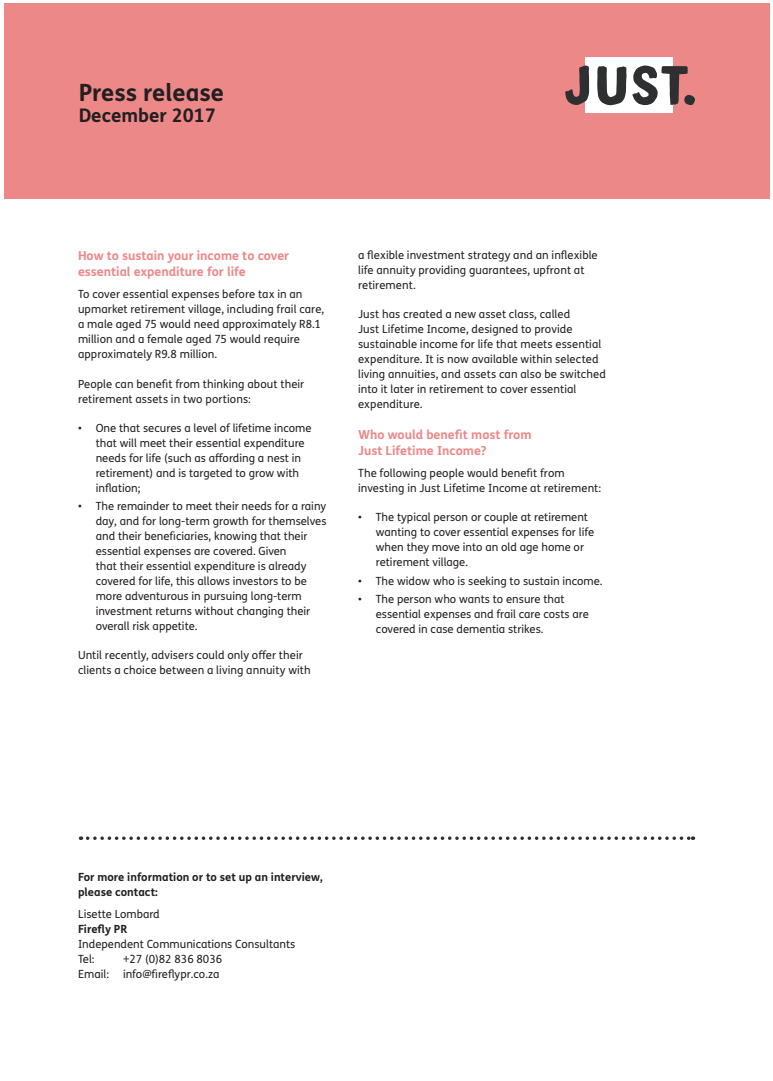
<style>
.page{position:relative;width:773px;height:1081px;background:#fff}
.page>*{position:absolute;margin:0;border:0;box-sizing:border-box;transform-origin:0 0}
.Date{font:700 23.75px "Just Sans";color:#231f20}
.Date-2{font:700 18.75px "Just Sans";color:#231f20}
.Sub_headings{font:700 12.5px/16.2px "Just Sans";color:#ed8888}
.Body__Copy_Space_aft{font:11.25px/15px "Just Sans";color:#231f20}
.Body__Copy{font:700 11.25px/15px "Just Sans";color:#231f20}
.Body__Copy-2{font:11.25px "Just Sans";color:#231f20}
.Body__Copy_Space_aft-2{font:700 11.25px "Just Sans";color:#231f20}
</style>
<div class="page">
<div style="left:4px;top:4px;width:765px;height:195px;background:#ed8888"></div>
<div style="left:585px;top:58px;width:87px;height:55px;background:#fff"></div>
<svg style="left:565px;top:65px;width:129px;height:48px"></svg>
<svg style="left:88px;top:836px;width:605px;height:4px"></svg>
<p class="Date" style="left:79px;top:74px;width:147px">Press release</p>
<p class="Date-2" style="left:79px;top:101px;width:139px">December 2017</p>
<p class="Sub_headings" style="left:78px;top:247px;width:213px">How to sustain your income to cover essential expenditure for life</p>
<p class="Body__Copy_Space_aft" style="left:78px;top:287px;width:248px">To cover essential expenses before tax in an upmarket retirement village, including frail care, a male aged 75 would need approximately R8.1 million and a female aged 75 would require approximately R9.8 million.</p>
<p class="Body__Copy_Space_aft" style="left:78px;top:376px;width:228px">People can benefit from thinking about their retirement assets in two portions:</p>
<p class="Body__Copy_Space_aft" style="left:96px;top:420px;width:217px;text-indent:-18px">• One that secures a level of lifetime income that will meet their essential expenditure needs for life (such as affording a nest in retirement) and is targeted to grow with inflation;</p>
<p class="Body__Copy_Space_aft" style="left:96px;top:498px;width:232px;text-indent:-18px">• The remainder to meet their needs for a rainy day, and for long-term growth for themselves and their beneficiaries, knowing that their essential expenses are covered. Given<br>that their essential expenditure is already covered for life, this allows investors to be more adventurous in pursuing long-term investment returns without changing their overall risk appetite.</p>
<p class="Body__Copy_Space_aft" style="left:78px;top:648px;width:234px">Until recently, advisers could only offer their clients a choice between a living annuity with</p>
<p class="Body__Copy_Space_aft" style="left:358px;top:247px;width:241px">a flexible investment strategy and an inflexible life annuity providing guarantees, upfront at retirement.</p>
<p class="Body__Copy_Space_aft" style="left:358px;top:306px;width:249px">Just has created a new asset class, called<br>Just Lifetime Income, designed to provide sustainable income for life that meets essential expenditure. It is now available within selected living annuities, and assets can also be switched into it later in retirement to cover essential expenditure.</p>
<p class="Sub_headings" style="left:358px;top:425px;width:175px">Who would benefit most from<br>Just Lifetime Income?</p>
<p class="Body__Copy_Space_aft" style="left:358px;top:465px;width:245px">The following people would benefit from investing in Just Lifetime Income at retirement:</p>
<p class="Body__Copy_Space_aft" style="left:376px;top:509px;width:220px;text-indent:-18px">• The typical person or couple at retirement wanting to cover essential expenses for life when they move into an old age home or retirement village.</p>
<p class="Body__Copy_Space_aft" style="left:358px;top:573px;width:246px">• The widow who is seeking to sustain income.</p>
<p class="Body__Copy_Space_aft" style="left:376px;top:591px;width:214px;text-indent:-18px">• The person who wants to ensure that essential expenses and frail care costs are covered in case dementia strikes.</p>
<p class="Body__Copy" style="left:78px;top:869px;width:246px">For more information or to set up an interview, please contact:</p>
<p class="Body__Copy_Space_aft" style="left:78px;top:906px;width:83px">Lisette Lombard</p>
<p class="Body__Copy_Space_aft-2" style="left:78px;top:920px;width:51px">Firefly PR</p>
<p class="Body__Copy_Space_aft" style="left:78px;top:936px;width:219px">Independent Communications Consultants</p>
<p class="Body__Copy-2" style="left:78px;top:951px;width:18px">Tel:</p>
<p class="Body__Copy-2" style="left:123px;top:951px;width:101px">+27 (0)82 836 8036</p>
<p class="Body__Copy-2" style="left:78px;top:966px;width:143px">Email: info@fireflypr.co.za</p>
</div>
